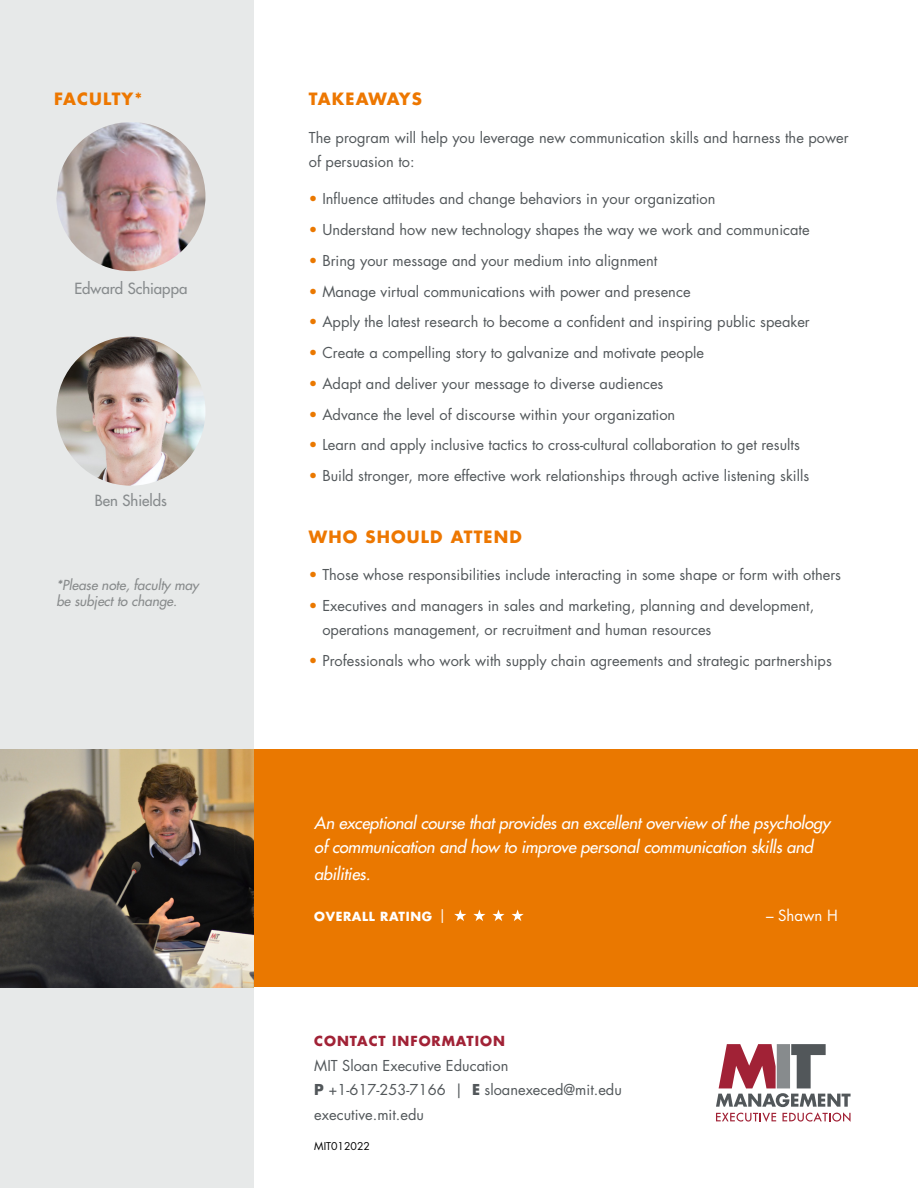
<style>
.page{position:relative;width:918px;height:1188px;background:#fff}
.page>*{position:absolute;margin:0;border:0;box-sizing:border-box;transform-origin:0 0}
.t1{font:italic 500 16.5px/24px "Futura Std";letter-spacing:-.01em;color:#fff}
.t2{font:700 16.5px "Futura Std";letter-spacing:.07em;color:#ed7700}
.t3{font:700 16.5px "Futura Std";letter-spacing:.04em;color:#ed7700}
.t4{font:500 15px "Futura Std";color:#878b8d}
.t5{font:15px "Futura Std";color:#fff}
.t6{font:14.7px/24.8px "Futura Std";color:#52575a}
.t7{font:italic 500 13.5px/16.2px "Futura Std";color:#888b8c}
.t8{font:700 13.5px "Futura Std";letter-spacing:.07em;color:#a12236}
.t9{font:700 12.3px "Futura Std";letter-spacing:.05em;color:#fff}
.t10{font:10.5px "Futura Std";color:#000}
.s1{color:#ea7800}
.s2{font-weight:400;font-size:13.8px}
.s3{font-weight:700}
</style>
<div class="page">
<div style="left:0;top:0;width:254px;height:1188px;background:#e7e9e9"></div>
<div style="left:0;top:750px;width:918px;height:237px;background:#ea7800"></div>
<svg style="left:716px;top:1044px;width:135px;height:78px"></svg>
<img style="left:0;top:750px;width:254px;height:237px">
<img style="left:56px;top:122px;width:149px;height:149px">
<img style="left:56px;top:337px;width:149px;height:149px;border-radius:75px">
<svg style="left:454px;top:910px;width:12px;height:11px"></svg>
<svg style="left:473px;top:910px;width:12px;height:11px"></svg>
<svg style="left:492px;top:910px;width:13px;height:11px"></svg>
<svg style="left:511px;top:910px;width:13px;height:11px"></svg>
<p class="t2" style="left:54px;top:88px;width:90px">FACULTY*</p>
<p class="t4" style="left:74px;top:279px;width:114px">Edward Schiappa</p>
<p class="t4" style="left:95px;top:491px;width:73px">Ben Shields</p>
<p class="t7" style="left:56px;top:577px;width:144px">*Please note, faculty may be subject to change.</p>
<p class="t3" style="left:309px;top:88px;width:115px">TAKEAWAYS</p>
<p class="t6" style="left:309px;top:126px;width:541px;line-height:24px">The program will help you leverage new communication skills and harness the power of persuasion to:</p>
<p class="t6" style="left:309px;top:187px;width:408px"><span class="s1">•</span> Influence attitudes and change behaviors in your organization</p>
<p class="t6" style="left:309px;top:218px;width:502px"><span class="s1">•</span> Understand how new technology shapes the way we work and communicate</p>
<p class="t6" style="left:309px;top:248px;width:350px"><span class="s1">•</span> Bring your message and your medium into alignment</p>
<p class="t6" style="left:309px;top:279px;width:383px"><span class="s1">•</span> Manage virtual communications with power and presence</p>
<p class="t6" style="left:309px;top:310px;width:503px"><span class="s1">•</span> Apply the latest research to become a confident and inspiring public speaker</p>
<p class="t6" style="left:309px;top:341px;width:397px"><span class="s1">•</span> Create a compelling story to galvanize and motivate people</p>
<p class="t6" style="left:309px;top:371px;width:356px"><span class="s1">•</span> Adapt and deliver your message to diverse audiences</p>
<p class="t6" style="left:309px;top:402px;width:368px"><span class="s1">•</span> Advance the level of discourse within your organization</p>
<p class="t6" style="left:309px;top:433px;width:492px"><span class="s1">•</span> Learn and apply inclusive tactics to cross-cultural collaboration to get results</p>
<p class="t6" style="left:309px;top:464px;width:502px"><span class="s1">•</span> Build stronger, more effective work relationships through active listening skills</p>
<p class="t2" style="left:309px;top:526px;width:215px">WHO SHOULD ATTEND</p>
<p class="t6" style="left:309px;top:563px;width:534px"><span class="s1">•</span> Those whose responsibilities include interacting in some shape or form with others</p>
<p class="t6" style="left:322px;top:594px;width:493px;line-height:24px;text-indent:-13px"><span class="s1">•</span> Executives and managers in sales and marketing, planning and development, operations management, or recruitment and human resources</p>
<p class="t6" style="left:309px;top:648px;width:524px"><span class="s1">•</span> Professionals who work with supply chain agreements and strategic partnerships</p>
<p class="t1" style="left:314px;top:811px;width:517px">An exceptional course that provides an excellent overview of the psychology of communication and how to improve personal communication skills and</p>
<p class="t1" style="left:314px;top:862px;width:58px">abilities.</p>
<p class="t9" style="left:314px;top:908px;width:133px">OVERALL RATING <span class="s2">|</span></p>
<p class="t5" style="left:766px;top:906px;width:73px">– Shawn H</p>
<p class="t8" style="left:314px;top:1032px;width:192px">CONTACT INFORMATION</p>
<p class="t6" style="left:314px;top:1053px;width:309px">MIT Sloan Executive Education<br><span class="s3">P</span> +1-617-253-7166 | <span class="s3">E</span> sloanexeced@mit.edu executive.mit.edu</p>
<p class="t10" style="left:314px;top:1140px;width:57px">MIT012022</p>
</div>
